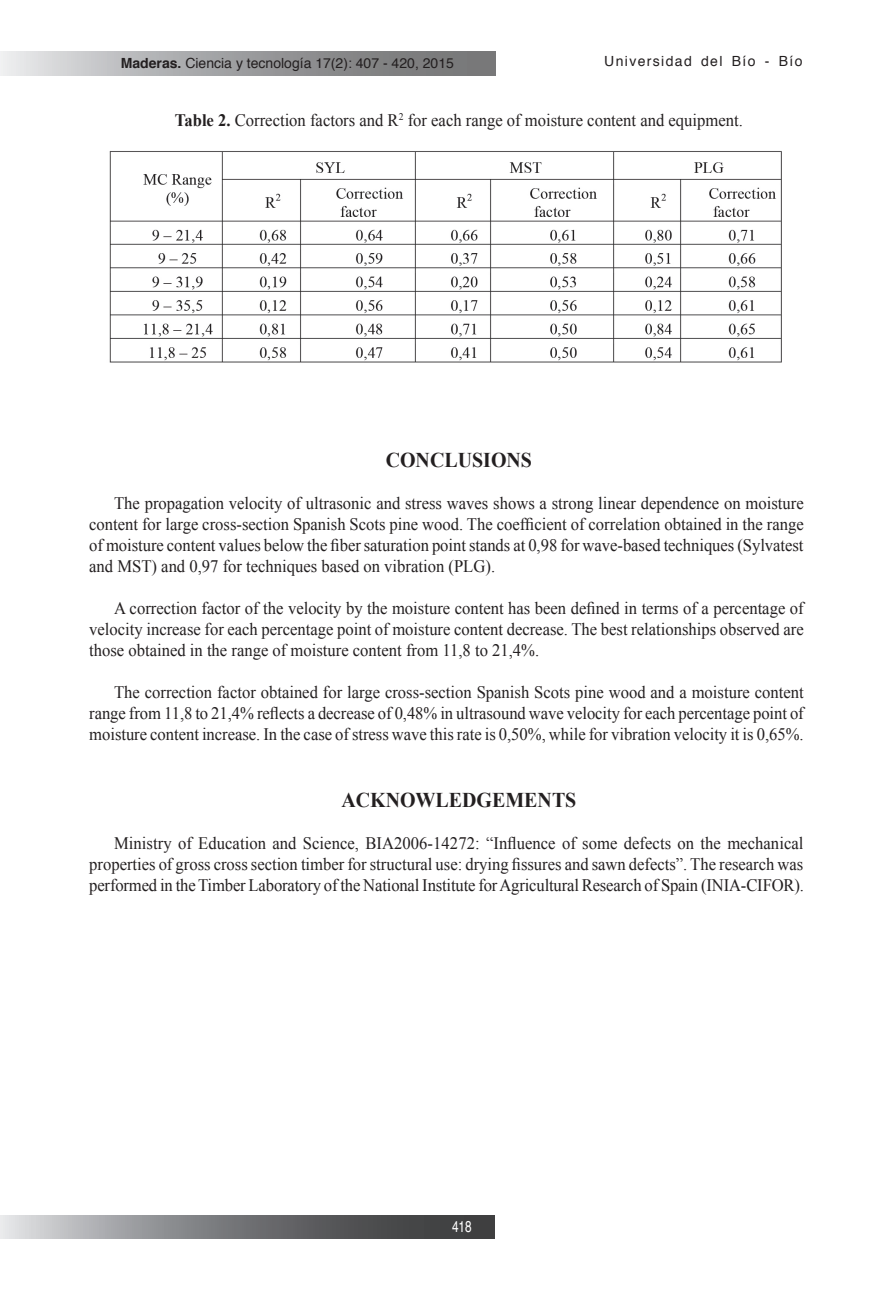
<style>
.page{position:relative;width:893px;height:1315px;background:#fff}
.page>*{position:absolute;margin:0;border:0;box-sizing:border-box;transform-origin:0 0}
.t1{font:700 21px "Times New Roman";color:#231f20;scale:.95 1}
.t2{font:17.5px/21px "Times New Roman";color:#231f20;text-align:justify;scale:.95 1}
.t3{font:15.75px "Helvetica";color:#fff;scale:.75 1}
.t4{font:14px "Helvetica";color:#231f20}
.t5{font:14px "Helvetica";letter-spacing:.095em;color:#231f20}
.s1{font-weight:700}
</style>
<div class="page">
<svg style="left:0;top:1215px;width:495px;height:24px;background:#7a7b7d"></svg>
<svg style="left:0;top:51px;width:495px;height:24px;background:#a2a3a4"></svg>
<img style="left:109px;top:151px;width:673px;height:212px">
<p class="t4" style="left:121px;top:52px;width:335px"><span class="s1">Maderas.</span> Ciencia y tecnología 17(2): 407 - 420, 2015</p>
<p class="t5" style="left:604px;top:51px;width:200px">Universidad del Bío - Bío</p>
<p class="t2" style="left:175px;top:110px;width:599px"><span class="s1">Table 2.</span> Correction factors and R<sup>2</sup> for each range of moisture content and equipment.</p>
<p class="t1" style="left:386px;top:447px;width:156px">CONCLUSIONS</p>
<p class="t2" style="left:89px;top:492px;width:754px;text-indent:25px">The propagation velocity of ultrasonic and stress waves shows a strong linear dependence on moisture content for large cross-section Spanish Scots pine wood. The coefficient of correlation obtained in the range of moisture content values below the fiber saturation point stands at 0,98 for wave-based techniques (Sylvatest and MST) and 0,97 for techniques based on vibration (PLG).</p>
<p class="t2" style="left:89px;top:597px;width:754px;text-indent:25px">A correction factor of the velocity by the moisture content has been defined in terms of a percentage of velocity increase for each percentage point of moisture content decrease. The best relationships observed are those obtained in the range of moisture content from 11,8 to 21,4%.</p>
<p class="t2" style="left:89px;top:681px;width:754px;text-indent:25px">The correction factor obtained for large cross-section Spanish Scots pine wood and a moisture content range from 11,8 to 21,4% reflects a decrease of 0,48% in ultrasound wave velocity for each percentage point of moisture content increase. In the case of stress wave this rate is 0,50%, while for vibration velocity it is 0,65%.</p>
<p class="t1" style="left:341px;top:787px;width:249px">ACKNOWLEDGEMENTS</p>
<p class="t2" style="left:89px;top:832px;width:754px;text-indent:25px">Ministry of Education and Science, BIA2006-14272: “Influence of some defects on the mechanical properties of gross cross section timber for structural use: drying fissures and sawn defects”. The research was performed in the Timber Laboratory of the National Institute for Agricultural Research of Spain (INIA-CIFOR).</p>
<p class="t3" style="left:452px;top:1213px;width:28px">418</p>
</div>
